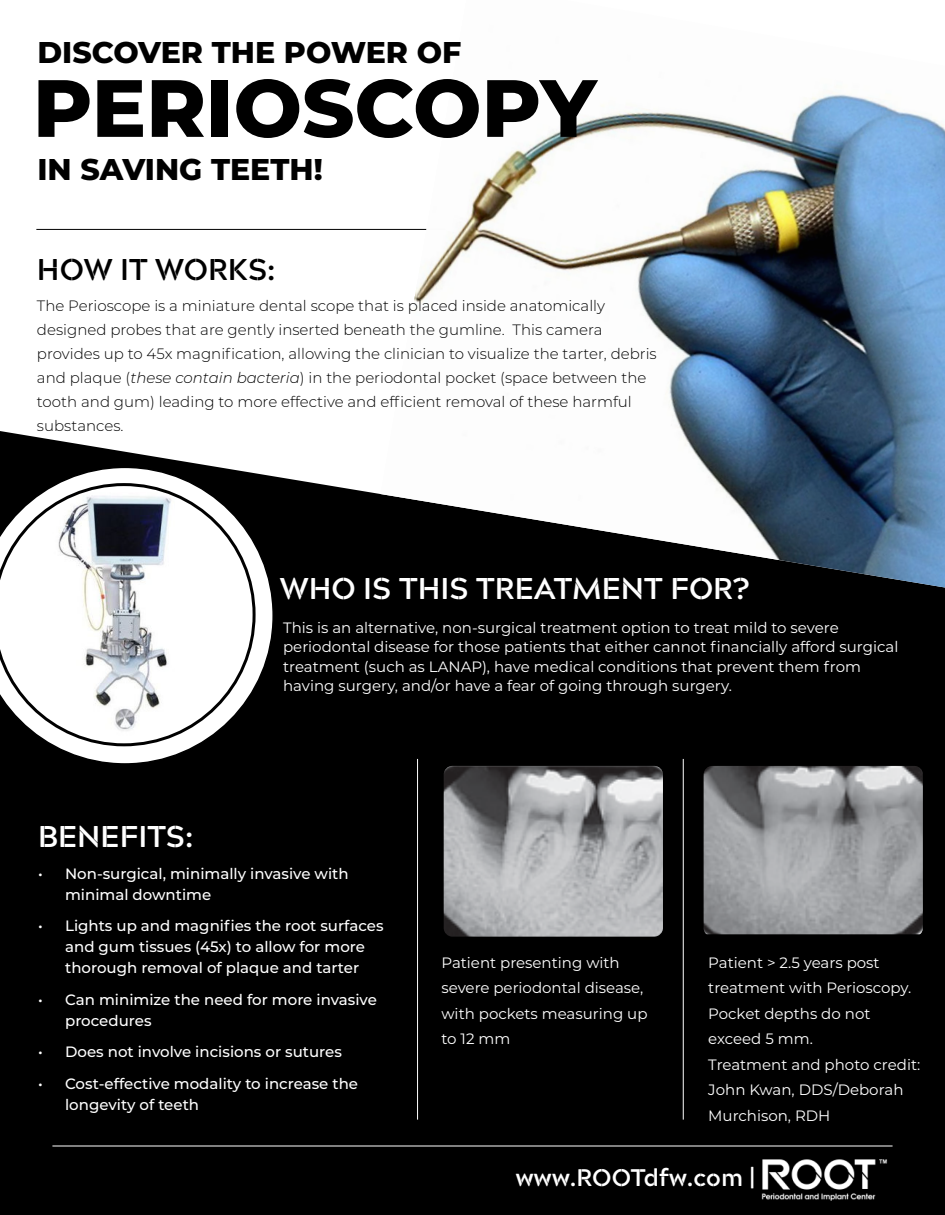
<style>
.page{position:relative;width:945px;height:1215px;background:#000}
.page>*{position:absolute;margin:0;border:0;box-sizing:border-box;transform-origin:0 0}
.t1{font:800 81px "Montserrat";color:#000}
.t2{font:800 30px "Montserrat";color:#000}
.t3{font:700 30px "Acherus Militant 1";color:#fff}
.t4{font:700 30px "Acherus Militant 1";color:#000}
.t5{font:700 24px "Acherus Militant 1";color:#fff}
.t6{font:15px/25.5px "Montserrat";color:#fff}
.t7{font:300 15px/24px "Montserrat";color:#000}
.t8{font:500 15px/21px "Montserrat";color:#fff}
.s1{font-style:italic}
</style>
<div class="page">
<div style="left:0;top:0;width:380px;height:494px;background:#fff"></div>
<hr style="left:36px;top:229px;width:409px;height:1px;background:#000">
<img style="left:380px;top:0;width:565px;height:588px">
<svg style="left:0;top:467px;width:274px;height:297px"></svg>
<svg style="left:0;top:483px;width:256px;height:263px;background:#cbcccd"></svg>
<img style="left:445px;top:767px;width:216px;height:168px">
<div style="left:442px;top:764px;width:222px;height:174px;border:2px solid #000;border-radius:9px"></div>
<img style="left:705px;top:767px;width:216px;height:167px">
<div style="left:702px;top:764px;width:222px;height:174px;border:2px solid #000;border-radius:9px"></div>
<hr style="left:52px;top:1146px;width:841px;height:1px;background:#fff">
<img style="left:761px;top:1159px;width:127px;height:42px">
<hr style="left:683px;top:759px;width:1px;height:361px;background:#fff">
<hr style="left:417px;top:759px;width:1px;height:361px;background:#fff">
<h2 class="t2" style="left:37px;top:35px;width:426px">DISCOVER THE POWER OF</h2>
<h1 class="t1" style="left:33px;top:62px;width:565px">PERIOSCOPY</h1>
<h2 class="t2" style="left:37px;top:152px;width:287px">IN SAVING TEETH!</h2>
<h2 class="t4" style="left:37px;top:256px;width:240px">HOW IT WORKS:</h2>
<p class="t7" style="left:37px;top:295px;width:621px">The Perioscope is a miniature dental scope that is placed inside anatomically designed probes that are gently inserted beneath the gumline. This camera provides up to 45x magnification, allowing the clinician to visualize the tarter, debris and plaque (<span class="s1">these contain bacteria</span>) in the periodontal pocket (space between the tooth and gum) leading to more effective and efficient removal of these harmful substances.</p>
<h2 class="t3" style="left:280px;top:575px;width:471px">WHO IS THIS TREATMENT FOR?</h2>
<p class="t6" style="left:283px;top:618px;width:617px;line-height:19.5px">This is an alternative, non-surgical treatment option to treat mild to severe periodontal disease for those patients that either cannot financially afford surgical treatment (such as LANAP), have medical conditions that prevent them from having surgery, and/or have a fear of going through surgery.</p>
<h2 class="t3" style="left:38px;top:823px;width:157px">BENEFITS:</h2>
<p class="t8" style="left:65px;top:864px;width:285px;text-indent:-27px">• Non-surgical, minimally invasive with minimal downtime</p>
<p class="t8" style="left:38px;top:917px;width:347px;text-align:center">• Lights up and magnifies the root surfaces and gum tissues (45x) to allow for more thorough removal of plaque and tarter</p>
<p class="t8" style="left:65px;top:990px;width:313px;text-indent:-27px">• Can minimize the need for more invasive procedures</p>
<p class="t8" style="left:38px;top:1043px;width:305px">• Does not involve incisions or sutures</p>
<p class="t8" style="left:65px;top:1074px;width:295px;text-indent:-27px">• Cost-effective modality to increase the longevity of teeth</p>
<p class="t6" style="left:441px;top:950px;width:208px">Patient presenting with severe periodontal disease, with pockets measuring up to 12 mm</p>
<p class="t6" style="left:708px;top:950px;width:214px">Patient &gt; 2.5 years post treatment with Perioscopy.<br>Pocket depths do not exceed 5 mm.<br>Treatment and photo credit:<br>John Kwan, DDS/Deborah<br>Murchison, RDH</p>
<h3 class="t5" style="left:516px;top:1167px;width:241px">www.ROOTdfw.com |</h3>
</div>
